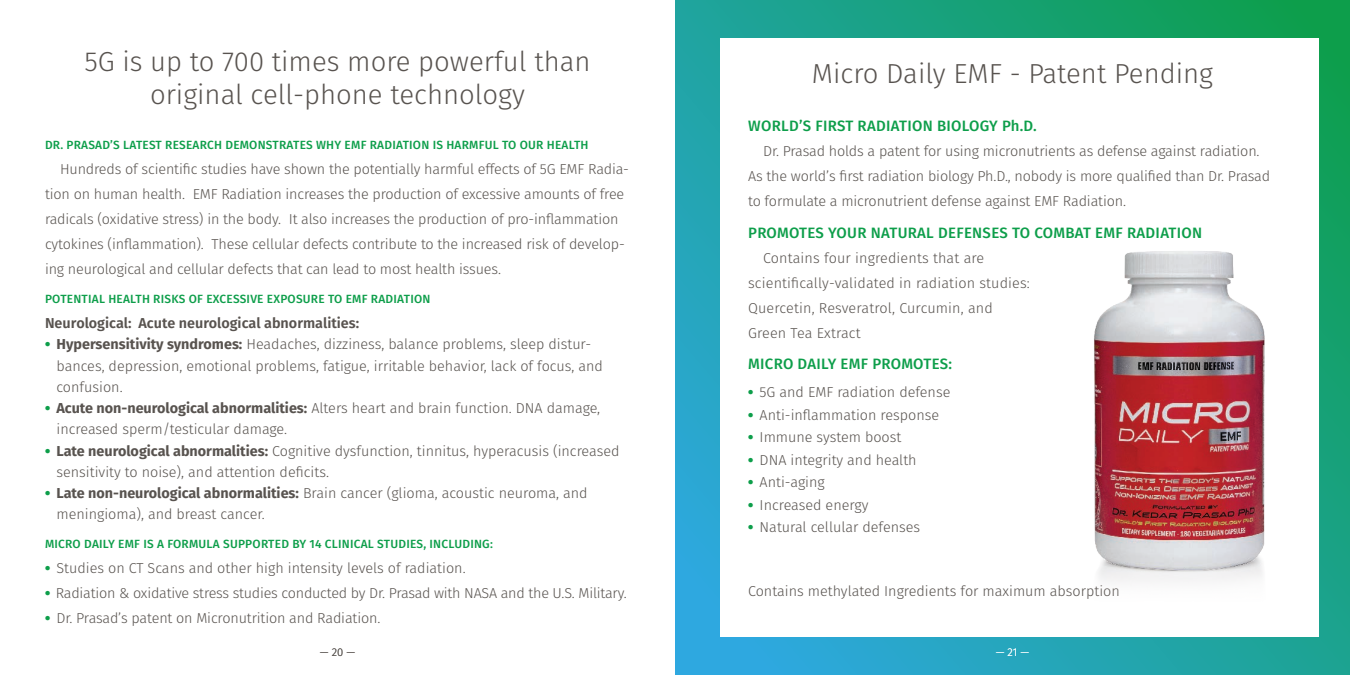
<style>
.page{position:relative;width:1350px;height:675px;background:#fff}
.page>*{position:absolute;margin:0;border:0;box-sizing:border-box;transform-origin:0 0}
.Heading{font:300 27.5px/33px "Fira Sans";color:#58534f;text-align:center}
.Small_Subhead{font:500 15px "Fira Sans";letter-spacing:.02em;color:#0d9e4a}
.Body_no_indent{font:300 14.38px/21.2px "Fira Sans";color:#58534f}
.Body{font:300 14.38px/25px "Fira Sans";letter-spacing:-.01em;color:#58534f}
.Body-2{font:300 14.38px/25px "Fira Sans";letter-spacing:.01em;color:#58534f}
.Body_no_indent-2{font:600 14.38px "Fira Sans";color:#58534f}
.Small_Subhead-2{font:500 11.88px "Fira Sans";letter-spacing:.02em;color:#0d9e4a}
.t1{font:300 11.25px "Fira Sans";color:#58534f}
.t2{font:300 11.25px "Fira Sans";color:#fff}
.s1{font-weight:800;color:#0d9e4a}
.s2{font-weight:700}
</style>
<div class="page">
<svg style="left:675px;top:0;width:675px;height:675px;background:#20a49c"></svg>
<div style="left:720px;top:38px;width:598px;height:599px;background:#fff"></div>
<img style="left:1094px;top:251px;width:171px;height:331px">
<p class="Heading" style="left:84px;top:44px;width:508px">5G is up to 700 times more powerful than original cell-phone technology</p>
<p class="Small_Subhead-2" style="left:45px;top:136px;width:545px">DR. PRASAD’S LATEST RESEARCH DEMONSTRATES WHY EMF RADIATION IS HARMFUL TO OUR HEALTH</p>
<p class="Body" style="left:45px;top:157px;width:586px;text-indent:15px">Hundreds of scientific studies have shown the potentially harmful effects of 5G EMF Radia&shy;tion on human health. EMF Radiation increases the production of excessive amounts of free radicals (oxidative stress) in the body. It also increases the production of pro-inflammation cytokines (inflammation). These cellular defects contribute to the increased risk of develop&shy;ing neurological and cellular defects that can lead to most health issues.</p>
<p class="Small_Subhead-2" style="left:45px;top:289px;width:387px">POTENTIAL HEALTH RISKS OF EXCESSIVE EXPOSURE TO EMF RADIATION</p>
<p class="Body_no_indent-2" style="left:45px;top:313px;width:316px">Neurological: Acute neurological abnormalities:</p>
<p class="Body_no_indent" style="left:56px;top:334px;width:548px;text-indent:-11px"><span class="s1">•</span> <span class="s2">Hypersensitivity syndromes:</span> Headaches, dizziness, balance problems, sleep distur&shy;bances, depression, emotional problems, fatigue, irritable behavior, lack of focus, and confusion.</p>
<p class="Body_no_indent" style="left:56px;top:397px;width:545px;text-indent:-11px"><span class="s1">•</span> <span class="s2">Acute non-neurological abnormalities:</span> Alters heart and brain function. DNA damage, increased sperm/testicular damage.</p>
<p class="Body_no_indent" style="left:56px;top:440px;width:565px;text-indent:-11px"><span class="s1">•</span> <span class="s2">Late neurological abnormalities:</span> Cognitive dysfunction, tinnitus, hyperacusis (increased sensitivity to noise), and attention deficits.</p>
<p class="Body_no_indent" style="left:56px;top:482px;width:533px;text-indent:-11px"><span class="s1">•</span> <span class="s2">Late non-neurological abnormalities:</span> Brain cancer (glioma, acoustic neuroma, and meningioma), and breast cancer.</p>
<p class="Small_Subhead-2" style="left:45px;top:534px;width:449px">MICRO DAILY EMF IS A FORMULA SUPPORTED BY 14 CLINICAL STUDIES, INCLUDING:</p>
<p class="Body_no_indent" style="left:45px;top:557px;width:422px"><span class="s1">•</span> Studies on CT Scans and other high intensity levels of radiation.</p>
<p class="Body_no_indent" style="left:45px;top:582px;width:583px"><span class="s1">•</span> Radiation &amp; oxidative stress studies conducted by Dr. Prasad with NASA and the U.S. Military.</p>
<p class="Body_no_indent" style="left:45px;top:607px;width:337px"><span class="s1">•</span> Dr. Prasad’s patent on Micronutrition and Radiation.</p>
<p class="Heading" style="left:812px;top:57px;width:403px">Micro Daily EMF - Patent Pending</p>
<p class="Small_Subhead" style="left:748px;top:114px;width:290px">WORLD’S FIRST RADIATION BIOLOGY Ph.D.</p>
<p class="Body" style="left:748px;top:139px;width:524px;text-indent:15px">Dr. Prasad holds a patent for using micronutrients as defense against radiation.<br>As the world’s first radiation biology Ph.D., nobody is more qualified than Dr. Prasad to formulate a micronutrient defense against EMF Radiation.</p>
<p class="Small_Subhead" style="left:748px;top:220px;width:456px">PROMOTES YOUR NATURAL DEFENSES TO COMBAT EMF RADIATION</p>
<p class="Body-2" style="left:748px;top:245px;width:283px;text-indent:15px">Contains four ingredients that are scientifically-validated in radiation studies:<br>Quercetin, Resveratrol, Curcumin, and Green Tea Extract</p>
<p class="Small_Subhead" style="left:748px;top:352px;width:205px">MICRO DAILY EMF PROMOTES:</p>
<p class="Body" style="left:748px;top:379px;width:204px"><span class="s1">•</span> 5G and EMF radiation defense</p>
<p class="Body" style="left:748px;top:402px;width:193px"><span class="s1">•</span> Anti-inflammation response</p>
<p class="Body" style="left:748px;top:424px;width:155px"><span class="s1">•</span> Immune system boost</p>
<p class="Body" style="left:748px;top:447px;width:170px"><span class="s1">•</span> DNA integrity and health</p>
<p class="Body" style="left:748px;top:469px;width:78px"><span class="s1">•</span> Anti-aging</p>
<p class="Body" style="left:748px;top:492px;width:122px"><span class="s1">•</span> Increased energy</p>
<p class="Body" style="left:748px;top:514px;width:174px"><span class="s1">•</span> Natural cellular defenses</p>
<p class="Body_no_indent" style="left:748px;top:581px;width:373px">Contains methylated Ingredients for maximum absorption</p>
<p class="t1" style="left:320px;top:644px;width:37px">— 20 —</p>
<p class="t2" style="left:996px;top:644px;width:35px">— 21 —</p>
</div>
